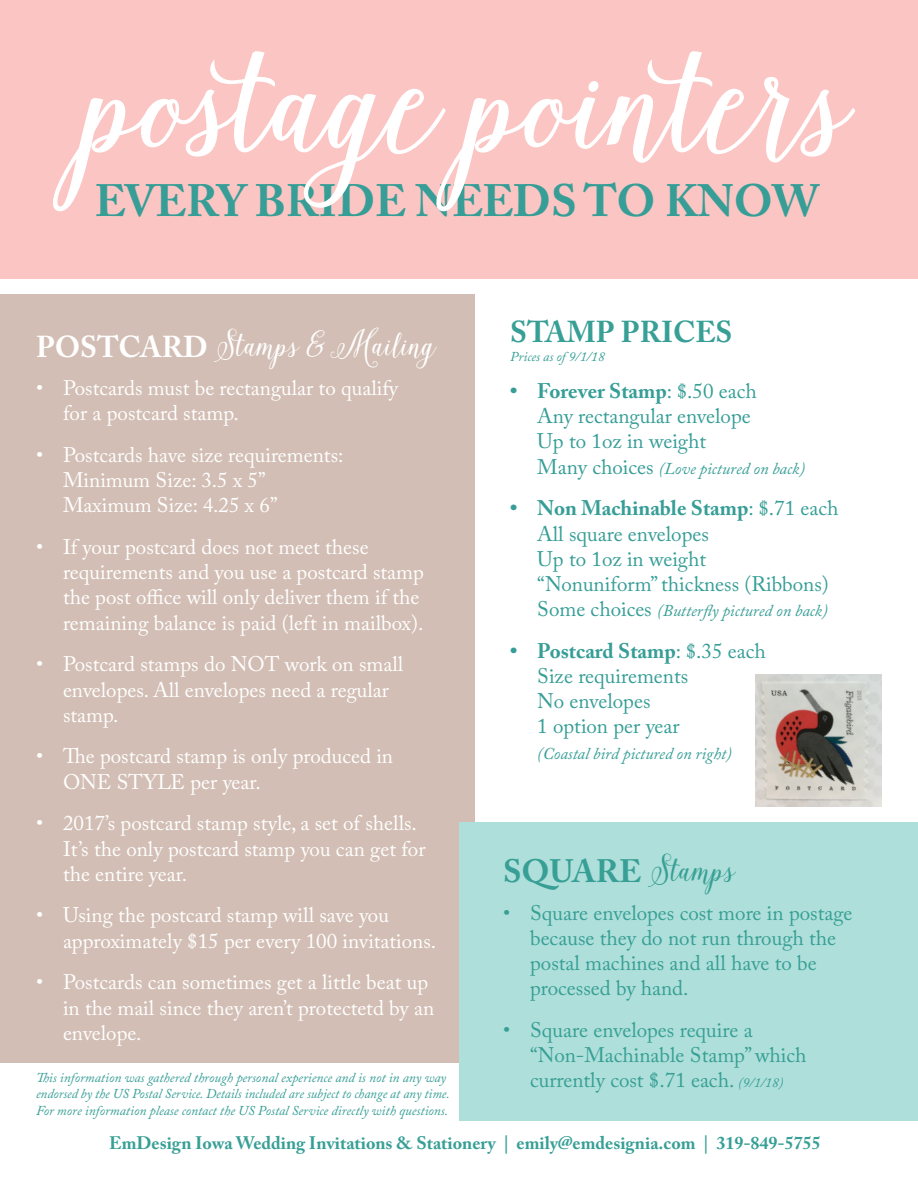
<style>
.page{position:relative;width:918px;height:1188px;background:#fff}
.page>*{position:absolute;margin:0;border:0;box-sizing:border-box;transform-origin:0 0}
.t1{font:220.35px "Isabella Script";color:#fff}
.t2{font:49.5px "Isabella Script";color:#fff}
.t3{font:700 45px "Adobe Caslon Pro";letter-spacing:-.01em;color:#369e96}
.t4{font:700 32.25px "Adobe Caslon Pro";color:#379f95}
.t5{font:700 30px "Adobe Caslon Pro";color:#379f95}
.t6{font:21px/25.2px "Adobe Caslon Pro";color:#fff}
.t7{font:21px/25.2px "Adobe Caslon Pro";color:#369e96}
.t8{font:21px/25.2px "Adobe Caslon Pro";color:#379f95}
.t9{font:700 18px "Adobe Caslon Pro";color:#379f95}
.t10{font:italic 16.5px "Adobe Caslon Pro";color:#369e96}
.t11{font:italic 13.5px/16.2px "Adobe Caslon Pro";color:#369e96}
.s1{font-family:"Adobe Caslon Pro";font-weight:700;font-size:30px}
.s2{font-weight:700}
.s3{font-style:normal;font-size:21px}
.s4{font-family:"Isabella Script";font-weight:400;font-size:49.8px}
.s5{font-style:italic;font-size:13.5px;color:#369e96}
</style>
<div class="page">
<div style="left:0;top:0;width:918px;height:279px;background:#fac5c3"></div>
<svg style="left:53px;top:51px;width:802px;height:161px"></svg>
<div style="left:0;top:294px;width:475px;height:769px;background:#d2beb4"></div>
<div style="left:459px;top:823px;width:459px;height:298px;background:#aedfda"></div>
<img style="left:755px;top:674px;width:127px;height:132px">
<p class="t1" style="left:85px;top:-4px;width:765px">postage pointers</p>
<p class="t3" style="left:95px;top:174px;width:726px">EVERY BRIDE NEEDS TO KNOW</p>
<p class="t2" style="left:36px;top:321px;width:401px"><span class="s1">POSTCARD</span> Stamps &amp; Mailing</p>
<p class="t6" style="left:63px;top:375px;width:337px;text-indent:-27px">• Postcards must be rectangular to qualify for a postcard stamp.</p>
<p class="t6" style="left:63px;top:442px;width:282px;text-indent:-27px">• Postcards have size requirements:<br>Minimum Size: 3.5 x 5”<br>Maximum Size: 4.25 x 6”</p>
<p class="t6" style="left:63px;top:534px;width:362px;text-indent:-27px">• If your postcard does not meet these requirements and you use a postcard stamp the post office will only deliver them if the remaining balance is paid (left in mailbox).</p>
<p class="t6" style="left:63px;top:652px;width:342px;text-indent:-27px">• Postcard stamps do NOT work on small envelopes. All envelopes need a regular stamp.</p>
<p class="t6" style="left:63px;top:744px;width:332px;text-indent:-27px">• The postcard stamp is only produced in<br>ONE STYLE per year.</p>
<p class="t6" style="left:63px;top:811px;width:364px;text-indent:-27px">• 2017’s postcard stamp style, a set of shells.<br>It’s the only postcard stamp you can get for the entire year.</p>
<p class="t6" style="left:63px;top:903px;width:375px;text-indent:-27px">• Using the postcard stamp will save you approximately $15 per every 100 invitations.</p>
<p class="t6" style="left:63px;top:970px;width:373px;text-indent:-27px">• Postcards can sometimes get a little beat up in the mail since they aren’t protectetd by an envelope.</p>
<p class="t11" style="left:36px;top:1069px;width:415px">This information was gathered through personal experience and is not in any way endorsed by the US Postal Service. Details included are subject to change at any time.<br>For more information please contact the US Postal Service directly with questions.</p>
<p class="t5" style="left:510px;top:314px;width:224px">STAMP PRICES</p>
<p class="t11" style="left:510px;top:349px;width:96px">Prices as of 9/1/18</p>
<p class="t7" style="left:537px;top:378px;width:221px;text-indent:-27px"><span class="s2">• Forever Stamp</span>: $.50 each<br>Any rectangular envelope<br>Up to 1oz in weight</p>
<p class="t10" style="left:537px;top:458px;width:269px"><span class="s3">Many choices</span> (Love pictured on back)</p>
<p class="t7" style="left:537px;top:496px;width:303px;text-indent:-27px"><span class="s2">• Non Machinable Stamp</span>: $.71 each<br>All square envelopes<br>Up to 1oz in weight<br>“Nonuniform” thickness (Ribbons)</p>
<p class="t10" style="left:537px;top:601px;width:292px"><span class="s3">Some choices</span> (Butterfly pictured on back)</p>
<p class="t7" style="left:537px;top:638px;width:230px;text-indent:-27px"><span class="s2">• Postcard Stamp</span>: $.35 each<br>Size requirements<br>No envelopes<br>1 option per year</p>
<p class="t10" style="left:537px;top:743px;width:196px">(Coastal bird pictured on right)</p>
<p class="t4" style="left:503px;top:852px;width:233px">SQUARE <span class="s4">Stamps</span></p>
<p class="t8" style="left:530px;top:900px;width:324px;text-indent:-27px">• Square envelopes cost more in postage because they do not run through the postal machines and all have to be processed by hand.</p>
<p class="t8" style="left:530px;top:1017px;width:278px;text-indent:-27px">• Square envelopes require a “Non-Machinable Stamp” which currently cost $.71 each. <span class="s5">(9/1/18)</span></p>
<p class="t9" style="left:109px;top:1132px;width:713px">EmDesign Iowa Wedding Invitations &amp; Stationery | emily@emdesignia.com | 319-849-5755</p>
</div>
